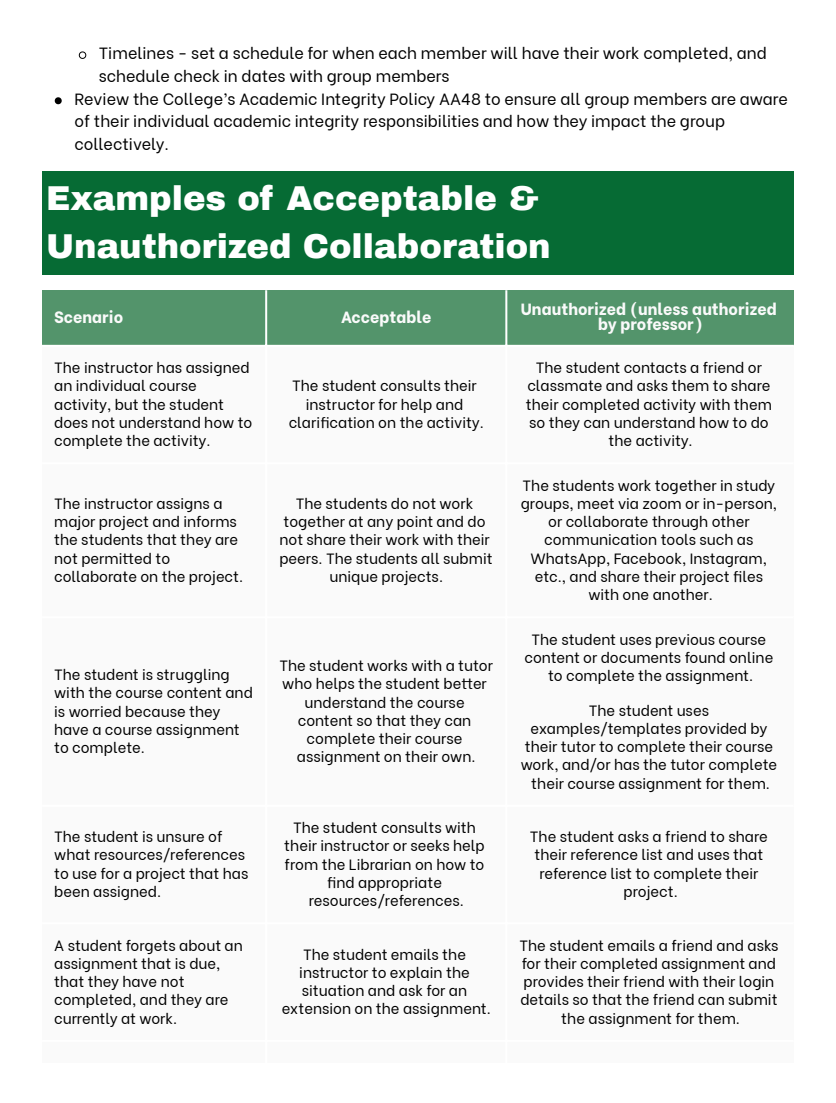
<style>
.page{position:relative;width:836px;height:1103px;background:#fff}
.page>*{position:absolute;margin:0;border:0;box-sizing:border-box;transform-origin:0 0}
.t1{font:900 33.75px/47.5px "Archivo";color:#fff}
.t2{font:16.2px/22.8px "Be Vietnam";color:#000}
.t3{font:800 16.2px/15.1px "Be Vietnam";color:#fafafa;text-align:center}
.t4{font:14.85px/18.3px "Be Vietnam";color:#000;text-align:center}
</style>
<div class="page">
<svg style="left:79px;top:51px;width:7px;height:8px"></svg>
<svg style="left:55px;top:97px;width:7px;height:7px"></svg>
<div style="left:42px;top:172px;width:751px;height:103px;background:#066b34"></div>
<div style="left:42px;top:290px;width:751px;height:55px;background:#53946b"></div>
<hr style="left:265px;top:290px;width:2px;height:772px;background:#fff">
<hr style="left:505px;top:290px;width:2px;height:772px;background:#fff">
<p class="t2" style="left:99px;top:41px;width:669px;line-height:22.4px">Timelines - set a schedule for when each member will have their work completed, and schedule check in dates with group members</p>
<p class="t2" style="left:74px;top:86px;width:714px">Review the College’s Academic Integrity Policy AA48 to ensure all group members are aware of their individual academic integrity responsibilities and how they impact the group collectively.</p>
<p class="t1" style="left:46px;top:175px;width:506px">Examples of Acceptable &amp;<br>Unauthorized Collaboration</p>
<p class="t3" style="left:54px;top:307px;width:70px">Scenario</p>
<p class="t3" style="left:341px;top:307px;width:92px">Acceptable</p>
<p class="t3" style="left:521px;top:299px;width:257px">Unauthorized (unless authorized by professor)</p>
<p class="t4" style="left:54px;top:357px;width:200px;text-align:left">The instructor has assigned an individual course activity, but the student does not understand how to complete the activity.</p>
<p class="t4" style="left:526px;top:357px;width:247px">The student contacts a friend or classmate and asks them to share their completed activity with them so they can understand how to do the activity.</p>
<p class="t4" style="left:289px;top:375px;width:197px">The student consults their instructor for help and clarification on the activity.</p>
<p class="t4" style="left:54px;top:493px;width:190px;text-align:left">The instructor assigns a major project and informs the students that they are not permitted to collaborate on the project.</p>
<p class="t4" style="left:279px;top:493px;width:215px">The students do not work together at any point and do not share their work with their peers. The students all submit unique projects.</p>
<p class="t4" style="left:54px;top:664px;width:200px;text-align:left">The student is struggling with the course content and is worried because they have a course assignment to complete.</p>
<p class="t4" style="left:279px;top:655px;width:215px">The student works with a tutor who helps the student better understand the course content so that they can complete their course assignment on their own.</p>
<p class="t4" style="left:520px;top:475px;width:258px">The students work together in study groups, meet via zoom or in-person, or collaborate through other communication tools such as<br>WhatsApp, Facebook, Instagram, etc., and share their project files with one another.</p>
<p class="t4" style="left:524px;top:628px;width:250px">The student uses previous course content or documents found online to complete the assignment.</p>
<p class="t4" style="left:520px;top:699px;width:258px">The student uses examples/templates provided by their tutor to complete their course work, and/or has the tutor complete their course assignment for them.</p>
<p class="t4" style="left:54px;top:826px;width:196px;text-align:left">The student is unsure of what resources/references to use for a project that has been assigned.</p>
<p class="t4" style="left:284px;top:817px;width:202px">The student consults with their instructor or seeks help from the Librarian on how to find appropriate resources/references.</p>
<p class="t4" style="left:530px;top:826px;width:239px">The student asks a friend to share their reference list and uses that reference list to complete their project.</p>
<p class="t4" style="left:54px;top:934px;width:190px;text-align:left">A student forgets about an assignment that is due, that they have not completed, and they are currently at work.</p>
<p class="t4" style="left:282px;top:943px;width:210px">The student emails the instructor to explain the situation and ask for an extension on the assignment.</p>
<p class="t4" style="left:519px;top:934px;width:261px">The student emails a friend and asks for their completed assignment and provides their friend with their login details so that the friend can submit the assignment for them.</p>
</div>
